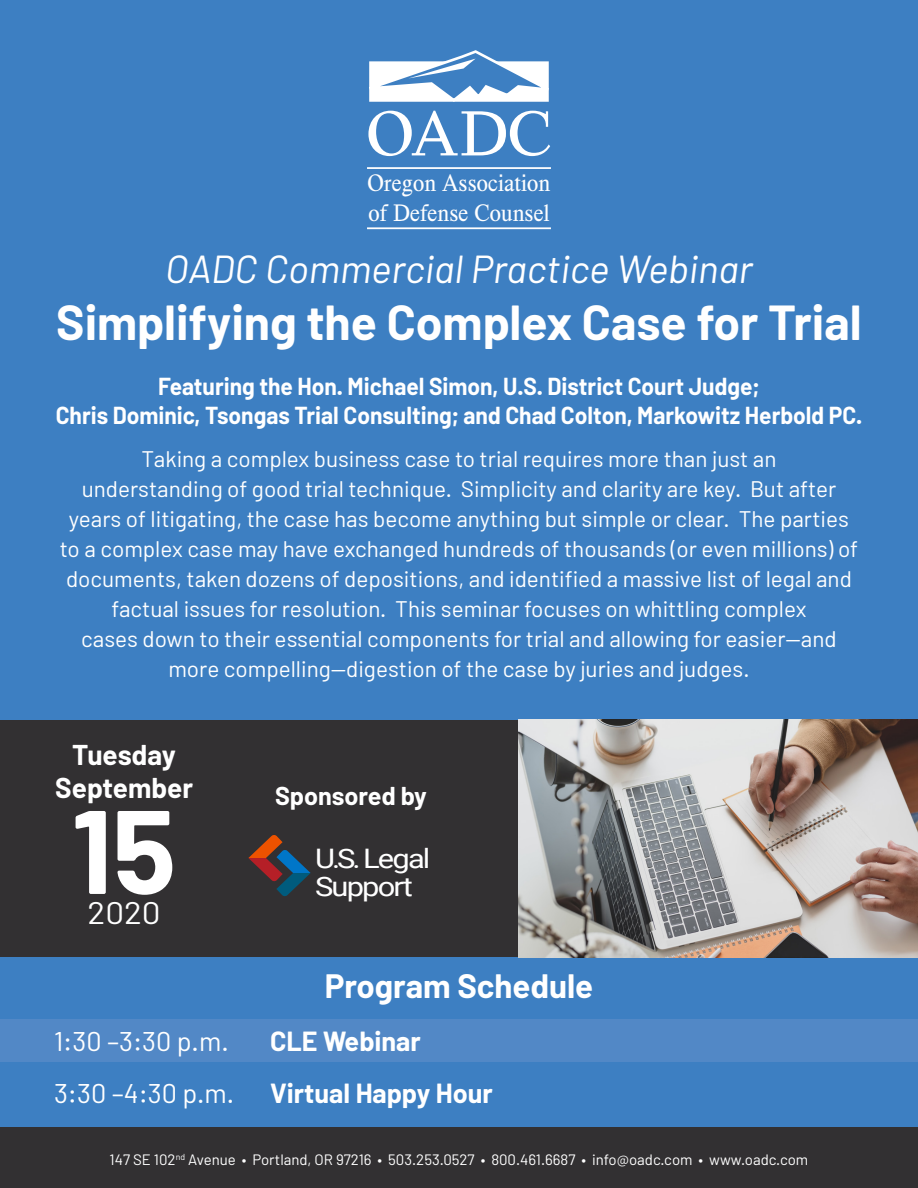
<style>
.page{position:relative;width:918px;height:1188px;background:#fff}
.page>*{position:absolute;margin:0;border:0;box-sizing:border-box;transform-origin:0 0}
.t1{font:700 118.5px "Barlow";color:#fff}
.t2{font:66.75px "Happy Timesatthe IKOB";color:#fff}
.t3{font:700 48px "Barlow";color:#fff}
.t4{font:italic 39px "Barlow";color:#fff}
.t5{font:700 33px "Barlow";color:#fff}
.t6{font:31.05px "Barlow";color:#fff;scale:1.07 1}
.t7{font:700 27.9px/32.8px "Barlow";color:#fff;text-align:center}
.t8{font:27px "Barlow";color:#fff}
.t9{font:700 27px "Barlow";color:#fff}
.t10{font:26.85px/28.5px "Roboto";letter-spacing:-.06em;color:#fff;scale:1.15 1}
.t11{font:700 25.2px "Barlow";color:#fff}
.t12{font:25.05px/30px "Happy Timesatthe IKOB";color:#fff;scale:.93 1}
.t13{font:700 24px/28.8px "Barlow";color:#fff;text-align:center;scale:.95 1}
.t14{font:22.5px/30px "Barlow";color:#fff;text-align:center}
.t15{font:15px "Barlow";color:#fff}
</style>
<div class="page">
<div style="left:0;top:946px;width:918px;height:242px;background:#3d7fc2"></div>
<div style="left:0;top:1020px;width:918px;height:42px;background:#5288c6"></div>
<div style="left:0;top:712px;width:918px;height:245px;background:#323032"></div>
<div style="left:0;top:0;width:918px;height:719px;background:#3d7fc2"></div>
<div style="left:0;top:1128px;width:918px;height:60px;background:#323032"></div>
<hr style="left:367px;top:167px;width:184px;height:2px;background:#fff">
<hr style="left:367px;top:227px;width:184px;height:2px;background:#fff">
<svg style="left:369px;top:50px;width:180px;height:52px"></svg>
<svg style="left:248px;top:835px;width:63px;height:61px"></svg>
<img style="left:518px;top:719px;width:400px;height:238px">
<h2 class="t2" style="left:367px;top:95px;width:186px">OADC</h2>
<p class="t12" style="left:367px;top:167px;width:198px">Oregon Association of Defense Counsel</p>
<h3 class="t4" style="left:165px;top:244px;width:589px">OADC Commercial Practice Webinar</h3>
<h3 class="t3" style="left:56px;top:293px;width:807px">Simplifying the Complex Case for Trial</h3>
<p class="t13" style="left:56px;top:372px;width:851px">Featuring the Hon. Michael Simon, U.S. District Court Judge;<br>Chris Dominic, Tsongas Trial Consulting; and Chad Colton, Markowitz Herbold PC.</p>
<p class="t14" style="left:60px;top:444px;width:800px">Taking a complex business case to trial requires more than just an<br>understanding of good trial technique. Simplicity and clarity are key. But after years of litigating, the case has become anything but simple or clear. The parties to a complex case may have exchanged hundreds of thousands (or even millions) of documents, taken dozens of depositions, and identified a massive list of legal and factual issues for resolution. This seminar focuses on whittling complex<br>cases down to their essential components for trial and allowing for easier—and more compelling—digestion of the case by juries and judges.</p>
<p class="t7" style="left:55px;top:739px;width:139px">Tuesday<br>September</p>
<h1 class="t1" style="left:72px;top:778px;width:106px">15</h1>
<h3 class="t6" style="left:88px;top:893px;width:70px">2020</h3>
<p class="t11" style="left:275px;top:780px;width:153px">Sponsored by</p>
<p class="t10" style="left:315px;top:843px;width:102px">U.S. Legal<br>Support</p>
<h3 class="t5" style="left:325px;top:966px;width:270px">Program Schedule</h3>
<p class="t8" style="left:54px;top:1024px;width:176px">1:30 –3:30 p.m.</p>
<p class="t9" style="left:270px;top:1024px;width:152px">CLE Webinar</p>
<p class="t8" style="left:54px;top:1077px;width:182px">3:30 –4:30 p.m.</p>
<p class="t9" style="left:270px;top:1077px;width:224px">Virtual Happy Hour</p>
<p class="t15" style="left:110px;top:1151px;width:700px">147 SE 102<sup>nd</sup> Avenue • Portland, OR 97216 • 503.253.0527 • 800.461.6687 • info@oadc.com • www.oadc.com</p>
</div>
